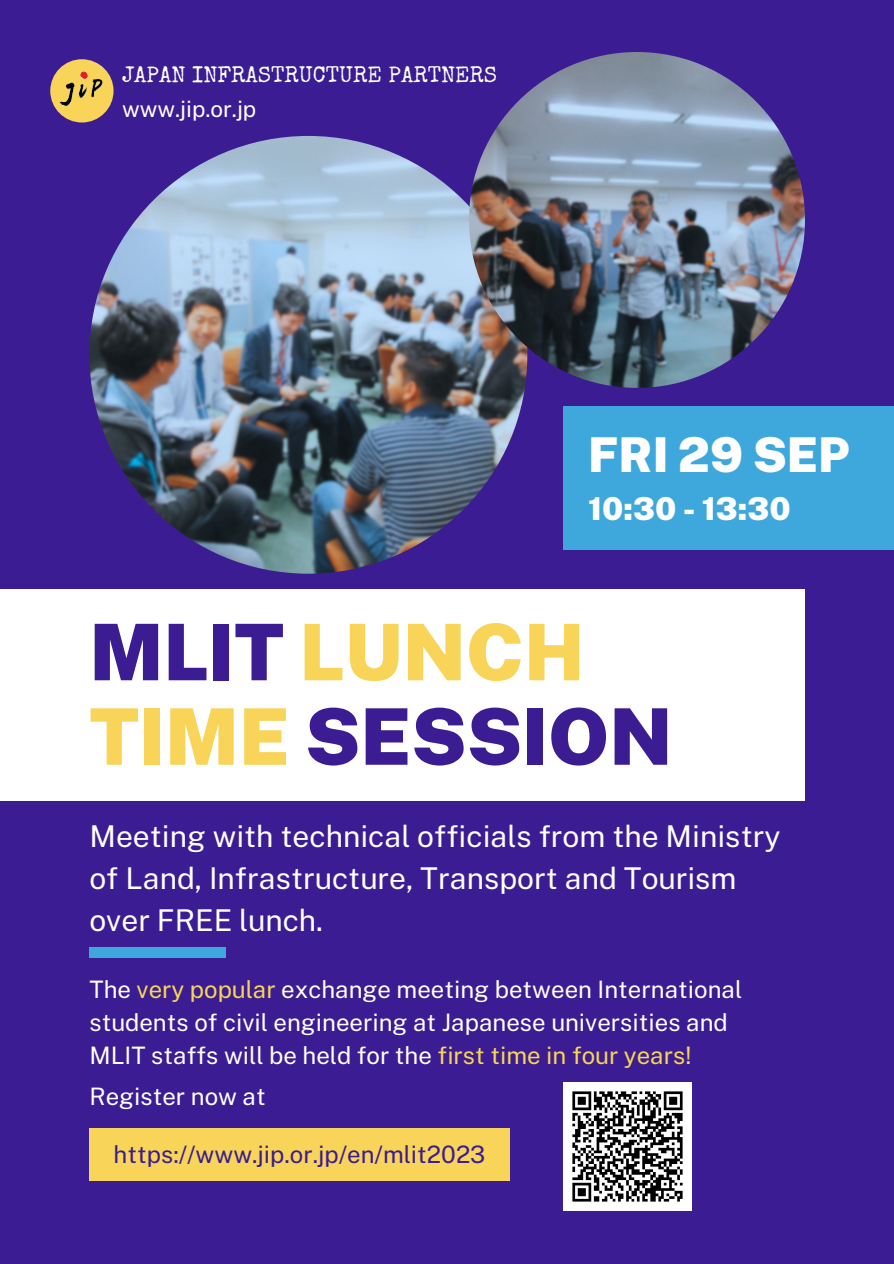
<style>
.page{position:relative;width:894px;height:1264px;background:#fff}
.page>*{position:absolute;margin:0;border:0;box-sizing:border-box;transform-origin:0 0}
.t1{font:900 78px/84.4px "Public Sans";color:#3b1c92}
.t2{font:900 48px "Public Sans";color:#fff}
.t3{font:900 31.5px "Public Sans";color:#fff}
.t4{font:30px/41.7px "Public Sans";color:#fff}
.t5{font:24px/32.7px "Public Sans";color:#fff}
.t6{font:24px "Public Sans";color:#3b1c92}
.t7{font:22.5px "Special Elite";color:#fff}
.t8{font:22.5px "Public Sans";color:#fff}
.s1{color:#f8d558}
</style>
<div class="page">
<div style="left:0;top:0;width:893px;height:1263px;background:#3b1c92"></div>
<img style="left:89px;top:136px;width:438px;height:437px;border-radius:50%">
<div style="left:50px;top:59px;width:63px;height:63px;background:#f8d558;border-radius:50%"></div>
<img style="left:58px;top:66px;width:48px;height:47px">
<img style="left:469px;top:52px;width:335px;height:336px;border-radius:50%">
<div style="left:0;top:589px;width:804px;height:211px;background:#fff"></div>
<div style="left:89px;top:947px;width:137px;height:11px;background:#3ea8dd"></div>
<div style="left:563px;top:406px;width:330px;height:144px;background:#3ea8dd"></div>
<div style="left:89px;top:1128px;width:420px;height:52px;background:#f8d558"></div>
<img style="left:563px;top:1082px;width:128px;height:128px">
<p class="t7" style="left:122px;top:66px;width:376px">JAPAN INFRASTRUCTURE PARTNERS</p>
<p class="t8" style="left:122px;top:95px;width:136px">www.jip.or.jp</p>
<p class="t2" style="left:588px;top:427px;width:263px">FRI 29 SEP</p>
<p class="t3" style="left:588px;top:490px;width:204px">10:30 - 13:30</p>
<p class="t1" style="left:89px;top:609px;width:584px">MLIT <span class="s1">LUNCH<br>TIME</span> SESSION</p>
<p class="t4" style="left:89px;top:815px;width:692px">Meeting with technical officials from the Ministry of Land, Infrastructure, Transport and Tourism over FREE lunch.</p>
<p class="t5" style="left:89px;top:973px;width:654px">The <span class="s1">very popular</span> exchange meeting between International students of civil engineering at Japanese universities and<br>MLIT staffs will be held for the <span class="s1">first time in four years!</span></p>
<p class="t5" style="left:89px;top:1079px;width:178px">Register now at</p>
<p class="t6" style="left:113px;top:1140px;width:373px">https://www.jip.or.jp/en/mlit2023</p>
</div>
